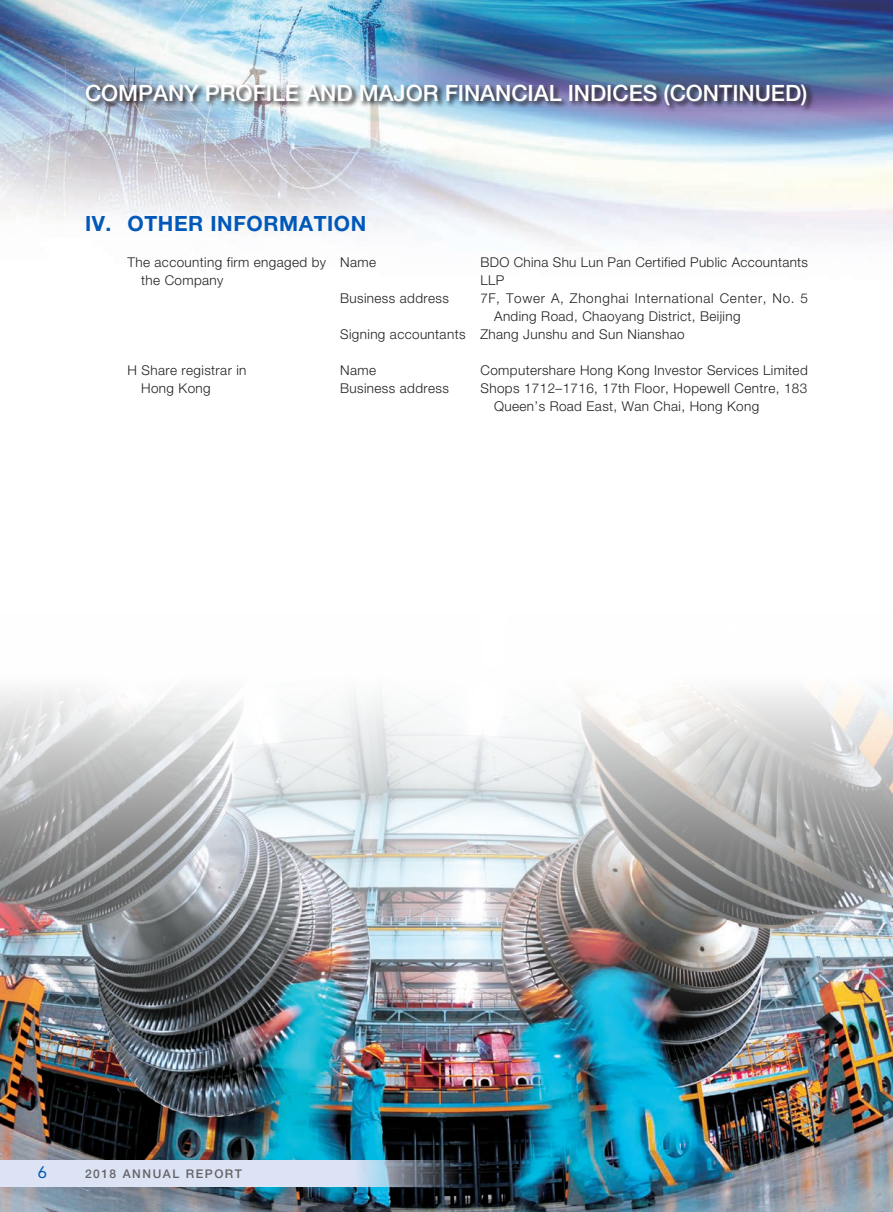
<style>
.page{position:relative;width:893px;height:1212px;background:#fff}
.page>*{position:absolute;margin:0;border:0;box-sizing:border-box;transform-origin:0 0}
.t1{font:500 22.5px "Helvetica Neue LT Std";letter-spacing:-.005em;color:#fff}
.t2{font:700 21px "Helvetica Neue LT Std";letter-spacing:.03em;color:#0058b8}
.t3{font:16.5px "Avenir LT Std";color:#0058b8}
.t4{font:300 13.5px/18px "Helvetica Neue LT Std";letter-spacing:.03em;color:#231f20}
.t5{font:300 13.5px "Helvetica Neue LT Std";letter-spacing:.05em;color:#231f20}
.t6{font:500 12px "Helvetica Neue LT Std";letter-spacing:.13em;color:#636366}
</style>
<div class="page">
<img style="left:0;top:0;width:893px;height:252px">
<img style="left:0;top:689px;width:893px;height:523px">
<svg style="left:0;top:1160px;width:529px;height:26px;background:#abb7c7"></svg>
<img style="left:85px;top:82px;width:729px;height:30px">
<h1 class="t1" style="left:85px;top:79px;width:724px">COMPANY PROFILE AND MAJOR FINANCIAL INDICES (CONTINUED)</h1>
<h2 class="t2" style="left:85px;top:211px;width:283px">IV. OTHER INFORMATION</h2>
<p class="t4" style="left:141px;top:253px;width:186px;text-indent:-14px">The accounting firm engaged by the Company</p>
<p class="t4" style="left:340px;top:253px;width:37px">Name</p>
<p class="t4" style="left:480px;top:253px;width:329px">BDO China Shu Lun Pan Certified Public Accountants<br>LLP</p>
<p class="t4" style="left:340px;top:289px;width:110px">Business address</p>
<p class="t5" style="left:480px;top:290px;width:329px">7F, Tower A, Zhonghai International Center, No. 5</p>
<p class="t4" style="left:494px;top:307px;width:248px">Anding Road, Chaoyang District, Beijing</p>
<p class="t4" style="left:340px;top:325px;width:346px">Signing accountants Zhang Junshu and Sun Nianshao</p>
<p class="t4" style="left:141px;top:361px;width:107px;text-indent:-14px">H Share registrar in<br>Hong Kong</p>
<p class="t4" style="left:340px;top:361px;width:37px">Name</p>
<p class="t4" style="left:480px;top:361px;width:329px">Computershare Hong Kong Investor Services Limited</p>
<p class="t4" style="left:340px;top:379px;width:110px">Business address</p>
<p class="t4" style="left:494px;top:379px;width:315px;text-indent:-14px">Shops 1712–1716, 17th Floor, Hopewell Centre, 183<br>Queen’s Road East, Wan Chai, Hong Kong</p>
<p class="t3" style="left:38px;top:1163px;width:11px">6</p>
<p class="t6" style="left:85px;top:1166px;width:159px">2018 ANNUAL REPORT</p>
</div>
